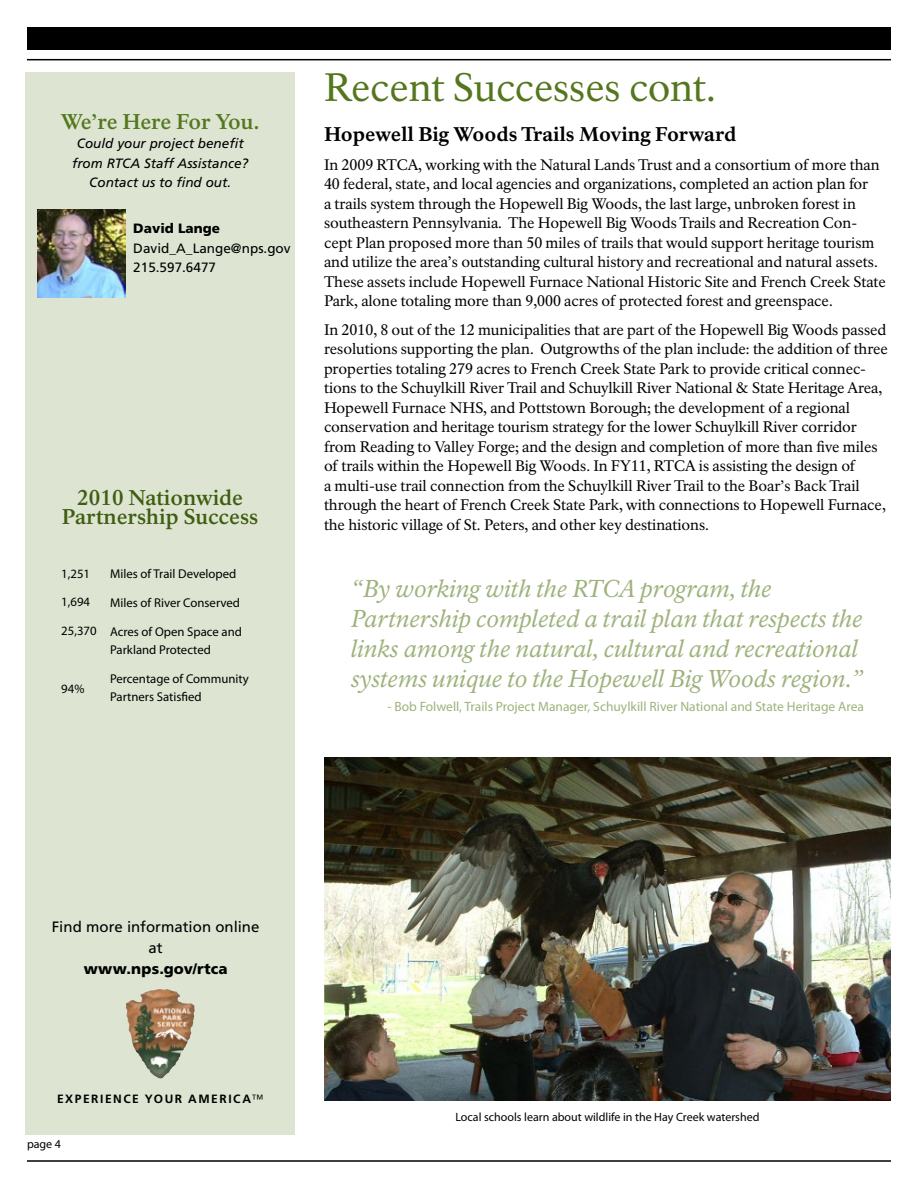
<style>
.page{position:relative;width:918px;height:1188px;background:#fff}
.page>*{position:absolute;margin:0;border:0;box-sizing:border-box;transform-origin:0 0}
.t1{font:39px "NPS Rawlinson OT";color:#54771e}
.t2{font:italic 24px/30px "NPS Rawlinson OT";color:#9eb27c}
.t3{font:700 21px/19.5px "NPS Rawlinson OT";color:#3f5e11;text-align:center}
.t4{font:700 21px "NPS Rawlinson OT";letter-spacing:-.015em;color:#54771e}
.t5{font:800 19.5px "NPS Rawlinson OT";letter-spacing:-.01em;color:#000}
.t6{font:15px/19.5px "NPS Rawlinson OT";letter-spacing:-.005em;color:#000}
.t7{font:15px/21px "Frutiger LT Std";color:#000;text-align:center}
.t8{font:900 15px "Frutiger LT Std";letter-spacing:.01em;color:#000}
.t9{font:13.5px "Myriad Pro";color:#9eb27c}
.t10{font:italic 13.5px/19.5px "Frutiger LT Std";color:#000;text-align:center}
.t11{font:13.5px/19.5px "Frutiger LT Std";color:#000}
.t12{font:900 13.5px "Frutiger LT Std";color:#000}
.t13{font:12.75px/18px "Myriad Pro";color:#000}
.t14{font:12px "Myriad Pro";color:#000}
.t15{font:700 12px "Frutiger LT Std";letter-spacing:.13em;color:#000}
.s1{font-weight:300}
</style>
<div class="page">
<div style="left:27px;top:27px;width:864px;height:23px;background:#000"></div>
<hr style="left:27px;top:59px;width:864px;height:1px;background:#000">
<hr style="left:27px;top:1160px;width:864px;height:2px;background:#000">
<div style="left:25px;top:73px;width:270px;height:1062px;background:#dde5d2"></div>
<img style="left:126px;top:988px;width:46px;height:91px">
<img style="left:324px;top:758px;width:567px;height:343px">
<img style="left:37px;top:210px;width:88px;height:87px">
<h3 class="t4" style="left:61px;top:109px;width:201px">We’re Here For You.</h3>
<p class="t10" style="left:72px;top:134px;width:178px">Could your project benefit from RTCA Staff Assistance?<br>Contact us to find out.</p>
<p class="t12" style="left:133px;top:220px;width:88px">David Lange</p>
<p class="t11" style="left:133px;top:238px;width:159px">David_A_Lange@nps.gov<br>215.597.6477</p>
<h3 class="t3" style="left:62px;top:488px;width:198px">2010 Nationwide<br>Partnership Success</h3>
<p class="t13" style="left:61px;top:564px;width:30px">1,251</p>
<p class="t13" style="left:61px;top:593px;width:30px">1,694</p>
<p class="t13" style="left:61px;top:622px;width:37px">25,370</p>
<p class="t13" style="left:61px;top:679px;width:25px">94%</p>
<p class="t13" style="left:110px;top:565px;width:128px">Miles of Trail Developed</p>
<p class="t13" style="left:110px;top:593px;width:132px">Miles of River Conserved</p>
<p class="t13" style="left:110px;top:622px;width:134px">Acres of Open Space and<br>Parkland Protected</p>
<p class="t13" style="left:110px;top:669px;width:140px">Percentage of Community<br>Partners Satisfied</p>
<h1 class="t1" style="left:324px;top:64px;width:393px">Recent Successes cont.</h1>
<h3 class="t5" style="left:324px;top:122px;width:414px">Hopewell Big Woods Trails Moving Forward</h3>
<p class="t6" style="left:324px;top:155px;width:563px">In 2009 RTCA, working with the Natural Lands Trust and a consortium of more than 40 federal, state, and local agencies and organizations, completed an action plan for<br>a trails system through the Hopewell Big Woods, the last large, unbroken forest in southeastern Pennsylvania. The Hopewell Big Woods Trails and Recreation Con&shy;cept Plan proposed more than 50 miles of trails that would support heritage tourism and utilize the area’s outstanding cultural history and recreational and natural assets.<br>These assets include Hopewell Furnace National Historic Site and French Creek State Park, alone totaling more than 9,000 acres of protected forest and greenspace.</p>
<p class="t6" style="left:324px;top:320px;width:566px">In 2010, 8 out of the 12 municipalities that are part of the Hopewell Big Woods passed resolutions supporting the plan. Outgrowths of the plan include: the addition of three properties totaling 279 acres to French Creek State Park to provide critical connec&shy;tions to the Schuylkill River Trail and Schuylkill River National &amp; State Heritage Area, Hopewell Furnace NHS, and Pottstown Borough; the development of a regional conservation and heritage tourism strategy for the lower Schuylkill River corridor from Reading to Valley Forge; and the design and completion of more than five miles of trails within the Hopewell Big Woods. In FY11, RTCA is assisting the design of<br>a multi-use trail connection from the Schuylkill River Trail to the Boar’s Back Trail through the heart of French Creek State Park, with connections to Hopewell Furnace, the historic village of St. Peters, and other key destinations.</p>
<h2 class="t2" style="left:351px;top:574px;width:515px">“By working with the RTCA program, the Partnership completed a trail plan that respects the links among the natural, cultural and recreational systems unique to the Hopewell Big Woods region.”</h2>
<p class="t9" style="left:387px;top:698px;width:478px">- Bob Folwell, Trails Project Manager, Schuylkill River National and State Heritage Area</p>
<p class="t7" style="left:52px;top:917px;width:209px">Find more information online at</p>
<p class="t8" style="left:84px;top:960px;width:145px">www.nps.gov/rtca</p>
<p class="t15" style="left:57px;top:1092px;width:208px">EXPERIENCE YOUR AMERICA<span class="s1">™</span></p>
<p class="t14" style="left:27px;top:1136px;width:36px">page 4</p>
<p class="t14" style="left:455px;top:1110px;width:306px">Local schools learn about wildlife in the Hay Creek watershed</p>
</div>
